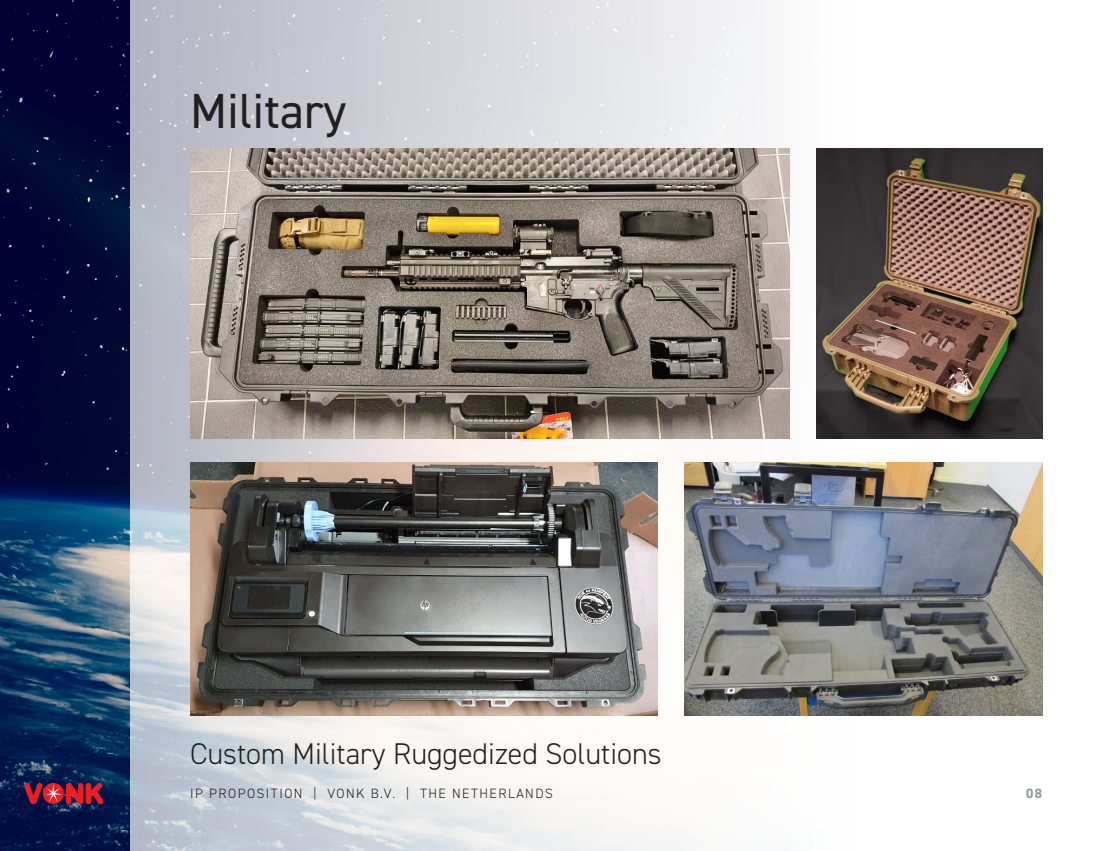
<style>
.page{position:relative;width:1106px;height:851px;background:#fff}
.page>*{position:absolute;margin:0;border:0;box-sizing:border-box;transform-origin:0 0}
.t1{font:49.35px "DIN2014";color:#231f20}
.t2{font:300 30px "DIN2014";color:#231f20}
.t3{font:300 13.5px "DIN2014";letter-spacing:.11em;color:#231f20}
.t4{font:700 13.5px "DIN2014";color:#939598}
</style>
<div class="page">
<img style="left:0;top:0;width:1043px;height:850px">
<svg style="left:24px;top:782px;width:79px;height:22px;background:#952137"></svg>
<img style="left:816px;top:149px;width:226px;height:289px">
<img style="left:190px;top:149px;width:599px;height:289px">
<img style="left:190px;top:462px;width:467px;height:253px">
<img style="left:685px;top:462px;width:357px;height:253px">
<p class="t1" style="left:190px;top:80px;width:158px">Military</p>
<p class="t2" style="left:190px;top:735px;width:473px">Custom Military Ruggedized Solutions</p>
<p class="t3" style="left:190px;top:784px;width:364px">IP PROPOSITION | VONK B.V. | THE NETHERLANDS</p>
<p class="t4" style="left:1026px;top:783px;width:17px">08</p>
</div>
